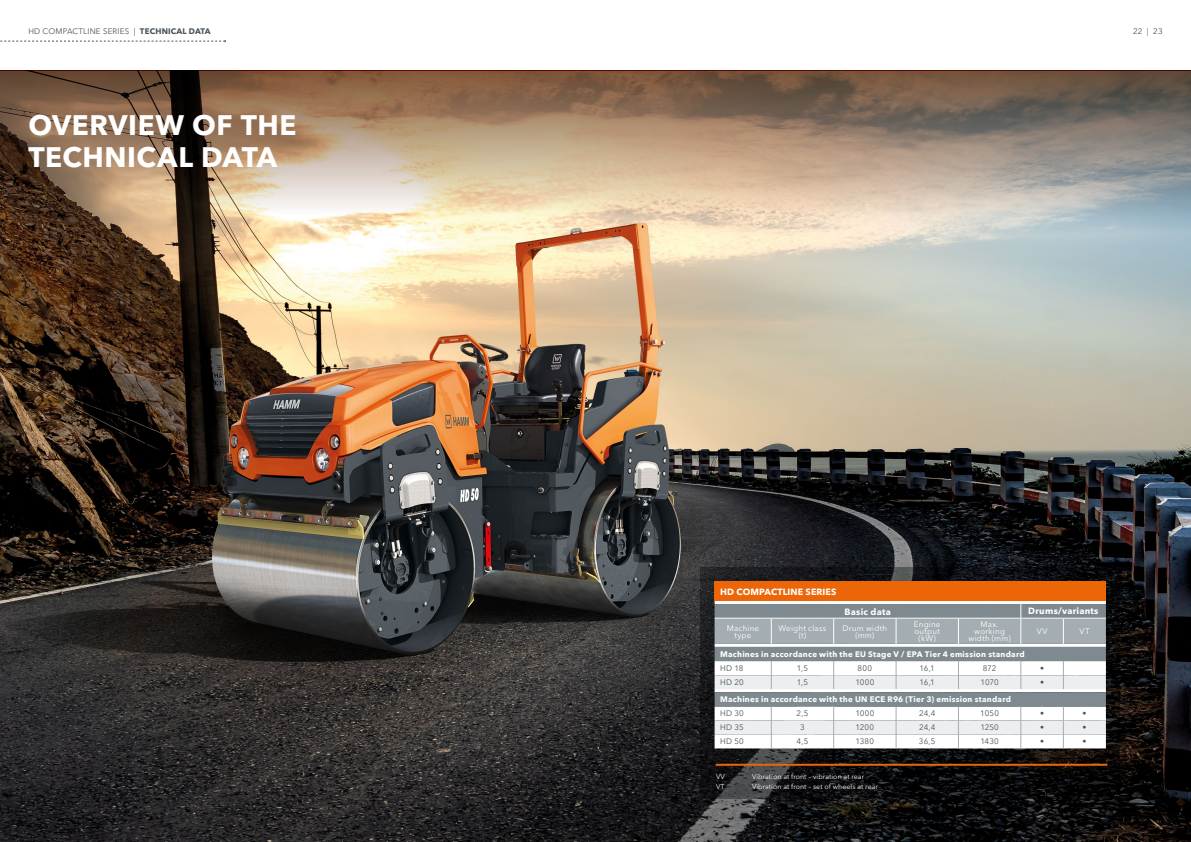
<style>
.page{position:relative;width:1191px;height:842px;background:#fff}
.page>*{position:absolute;margin:0;border:0;box-sizing:border-box;transform-origin:0 0}
.t1{font:700 28px/32px "Avenir Next LT Pro";letter-spacing:.02em;color:#fff}
.t2{font:700 9px "Avenir Next LT Pro";letter-spacing:.02em;color:#fff}
.t3{font:8px "Avenir Next LT Pro";letter-spacing:.02em;color:#485358}
.t4{font:700 8px "Avenir Next LT Pro";letter-spacing:.03em;color:#fff}
.t5{font:8px/7px "Avenir Next LT Pro";letter-spacing:.03em;color:#fff;text-align:center}
.t6{font:7px "Avenir Next LT Pro";letter-spacing:.01em;color:#fff}
.s1{font-weight:700}
</style>
<div class="page">
<img style="left:0;top:215px;width:1191px;height:627px">
<img style="left:0;top:71px;width:1191px;height:144px">
<svg style="left:0;top:40px;width:226px;height:2px"></svg>
<svg style="left:700px;top:567px;width:420px;height:232px;background:#151517"></svg>
<hr style="left:715px;top:764px;width:392px;height:2px;background:#ec6608">
<div style="left:714px;top:581px;width:392px;height:20px;background:#ec6608"></div>
<svg style="left:714px;top:601px;width:392px;height:3px"></svg>
<svg style="left:714px;top:604px;width:392px;height:144px"></svg>
<p class="t3" style="left:28px;top:27px;width:184px">HD COMPACTLINE SERIES | <span class="s1">TECHNICAL DATA</span></p>
<p class="t3" style="left:1133px;top:27px;width:31px">22 | 23</p>
<h1 class="t1" style="left:28px;top:108px;width:270px">OVERVIEW OF THE<br>TECHNICAL DATA</h1>
<p class="t2" style="left:720px;top:586px;width:118px">HD COMPACTLINE SERIES</p>
<p class="t2" style="left:844px;top:606px;width:48px">Basic data</p>
<p class="t2" style="left:1028px;top:606px;width:72px">Drums/variants</p>
<p class="t5" style="left:726px;top:624px;width:34px">Machine type</p>
<p class="t5" style="left:778px;top:624px;width:49px">Weight class (t)</p>
<p class="t5" style="left:842px;top:624px;width:46px">Drum width (mm)</p>
<p class="t5" style="left:914px;top:621px;width:28px">Engine output (kW)</p>
<p class="t5" style="left:968px;top:621px;width:44px">Max. working width (mm)</p>
<p class="t5" style="left:1036px;top:628px;width:12px">VV</p>
<p class="t5" style="left:1079px;top:628px;width:12px">VT</p>
<p class="t4" style="left:720px;top:649px;width:306px">Machines in accordance with the EU Stage V / EPA Tier 4 emission standard</p>
<p class="t3" style="left:720px;top:663px;width:25px">HD 18</p>
<p class="t3" style="left:797px;top:663px;width:13px">1,5</p>
<p class="t3" style="left:857px;top:663px;width:16px">800</p>
<p class="t3" style="left:919px;top:663px;width:17px">16,1</p>
<p class="t3" style="left:982px;top:663px;width:15px">872</p>
<p class="t3" style="left:1040px;top:663px;width:5px">•</p>
<p class="t3" style="left:720px;top:677px;width:25px">HD 20</p>
<p class="t3" style="left:797px;top:677px;width:13px">1,5</p>
<p class="t3" style="left:855px;top:677px;width:21px">1000</p>
<p class="t3" style="left:919px;top:677px;width:17px">16,1</p>
<p class="t3" style="left:980px;top:677px;width:20px">1070</p>
<p class="t3" style="left:1040px;top:677px;width:5px">•</p>
<p class="t4" style="left:720px;top:694px;width:292px">Machines in accordance with the UN ECE R96 (Tier 3) emission standard</p>
<p class="t3" style="left:720px;top:709px;width:25px">HD 30</p>
<p class="t3" style="left:796px;top:709px;width:13px">2,5</p>
<p class="t3" style="left:855px;top:709px;width:21px">1000</p>
<p class="t3" style="left:919px;top:709px;width:18px">24,4</p>
<p class="t3" style="left:980px;top:709px;width:20px">1050</p>
<p class="t3" style="left:1040px;top:709px;width:5px">•</p>
<p class="t3" style="left:1082px;top:709px;width:5px">•</p>
<p class="t3" style="left:720px;top:723px;width:25px">HD 35</p>
<p class="t3" style="left:800px;top:723px;width:6px">3</p>
<p class="t3" style="left:855px;top:723px;width:20px">1200</p>
<p class="t3" style="left:919px;top:723px;width:18px">24,4</p>
<p class="t3" style="left:980px;top:723px;width:20px">1250</p>
<p class="t3" style="left:1040px;top:723px;width:5px">•</p>
<p class="t3" style="left:1082px;top:723px;width:5px">•</p>
<p class="t3" style="left:720px;top:737px;width:25px">HD 50</p>
<p class="t3" style="left:796px;top:737px;width:13px">4,5</p>
<p class="t3" style="left:855px;top:737px;width:20px">1380</p>
<p class="t3" style="left:919px;top:737px;width:18px">36,5</p>
<p class="t3" style="left:980px;top:737px;width:20px">1430</p>
<p class="t3" style="left:1040px;top:737px;width:5px">•</p>
<p class="t3" style="left:1082px;top:737px;width:5px">•</p>
<p class="t6" style="left:716px;top:773px;width:10px">VV</p>
<p class="t6" style="left:752px;top:773px;width:114px">Vibration at front – vibration at rear</p>
<p class="t6" style="left:716px;top:783px;width:10px">VT</p>
<p class="t6" style="left:752px;top:783px;width:127px">Vibration at front – set of wheels at rear</p>
</div>
